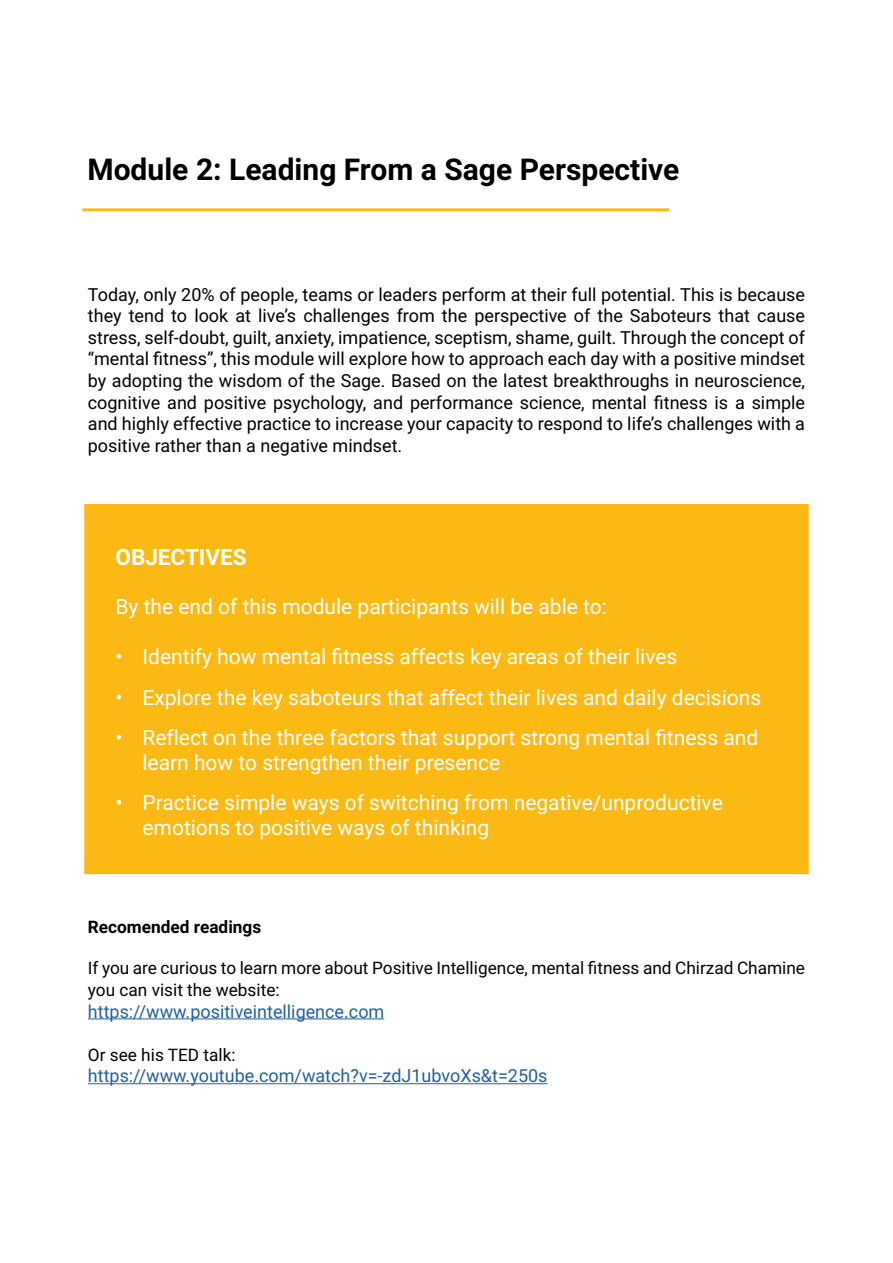
<style>
.page{position:relative;width:893px;height:1263px;background:#fff}
.page>*{position:absolute;margin:0;border:0;box-sizing:border-box;transform-origin:0 0}
.t1{font:700 30px "Roboto";color:#000}
.t2{font:700 22.5px "Roboto";color:#fff}
.t3{font:21px/25.2px "Roboto";color:#fff}
.t4{font:18px/21.6px "Roboto";color:#000;text-align:justify}
.t5{font:18px "Roboto";color:#215e9e}
.t6{font:17.25px/21.6px "Roboto";color:#000}
.t7{font:700 17.25px "Roboto";color:#000}
</style>
<div class="page">
<hr style="left:88px;top:1018px;width:296px;height:1px;background:#215e9e">
<hr style="left:88px;top:1083px;width:459px;height:1px;background:#215e9e">
<div style="left:84px;top:504px;width:725px;height:370px;background:#fdb913;border:2px solid #fab816"></div>
<hr style="left:82px;top:208px;width:587px;height:3px;background:#fdb913">
<h1 class="t1" style="left:87px;top:148px;width:594px">Module 2: Leading From a Sage Perspective</h1>
<p class="t4" style="left:88px;top:283px;width:719px">Today, only 20% of people, teams or leaders perform at their full potential. This is because they tend to look at live’s challenges from the perspective of the Saboteurs that cause stress, self-doubt, guilt, anxiety, impatience, sceptism, shame, guilt. Through the concept of “mental fitness”, this module will explore how to approach each day with a positive mindset by adopting the wisdom of the Sage. Based on the latest breakthroughs in neuroscience, cognitive and positive psychology, and performance science, mental fitness is a simple and highly effective practice to increase your capacity to respond to life’s challenges with a positive rather than a negative mindset.</p>
<p class="t2" style="left:116px;top:542px;width:133px">OBJECTIVES</p>
<p class="t3" style="left:116px;top:593px;width:493px">By the end of this module participants will be able to:</p>
<p class="t3" style="left:116px;top:643px;width:563px">• Identify how mental fitness affects key areas of their lives</p>
<p class="t3" style="left:116px;top:684px;width:647px">• Explore the key saboteurs that affect their lives and daily decisions</p>
<p class="t3" style="left:143px;top:724px;width:617px;text-indent:-27px">• Reflect on the three factors that support strong mental fitness and learn how to strengthen their presence</p>
<p class="t3" style="left:143px;top:789px;width:582px;text-indent:-27px">• Practice simple ways of switching from negative/unproductive emotions to positive ways of thinking</p>
<p class="t7" style="left:88px;top:915px;width:175px">Recomended readings</p>
<p class="t6" style="left:88px;top:957px;width:719px">If you are curious to learn more about Positive Intelligence, mental fitness and Chirzad Chamine you can visit the website:</p>
<p class="t5" style="left:88px;top:998px;width:298px">https://www.positiveintelligence.com</p>
<p class="t6" style="left:88px;top:1043px;width:149px">Or see his TED talk:</p>
<p class="t5" style="left:88px;top:1063px;width:461px">https://www.youtube.com/watch?v=-zdJ1ubvoXs&amp;t=250s</p>
</div>
